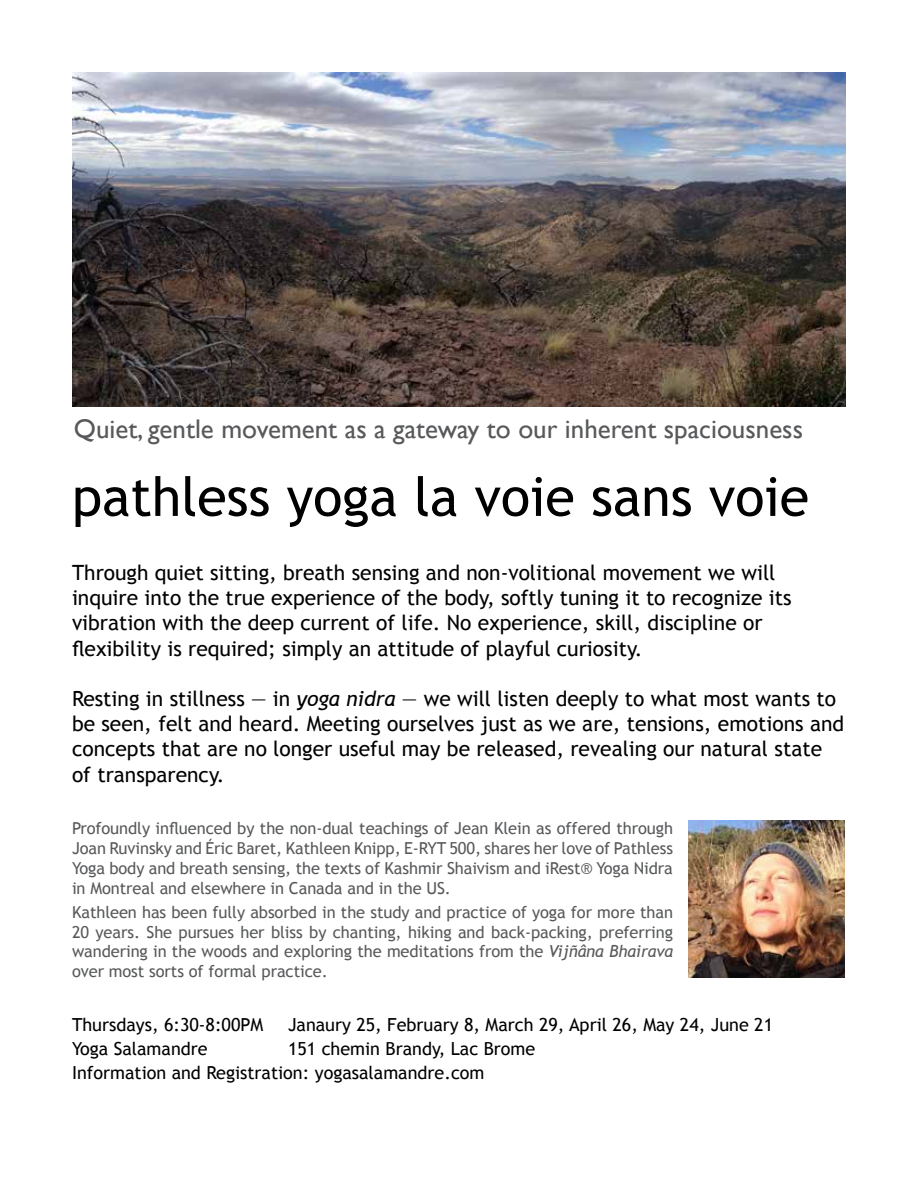
<style>
.page{position:relative;width:918px;height:1188px;background:#fff}
.page>*{position:absolute;margin:0;border:0;box-sizing:border-box;transform-origin:0 0}
.t1{font:54px "Trebuchet MS";color:#000}
.t2{font:27px "Gill Sans";color:#58595b}
.t3{font:21px/25.2px "Trebuchet MS";color:#000}
.t4{font:18px/24px "Trebuchet MS";color:#000}
.t5{font:16.5px/19.8px "Trebuchet MS";letter-spacing:-.005em;color:#58595b;text-align:justify}
.s1{font-style:italic}
</style>
<div class="page">
<img style="left:688px;top:821px;width:157px;height:157px">
<img style="left:72px;top:73px;width:774px;height:334px">
<h2 class="t2" style="left:74px;top:413px;width:731px">Quiet, gentle movement as a gateway to our inherent spaciousness</h2>
<h1 class="t1" style="left:72px;top:465px;width:739px">pathless yoga la voie sans voie</h1>
<p class="t3" style="left:72px;top:560px;width:721px">Through quiet sitting, breath sensing and non-volitional movement we will inquire into the true experience of the body, softly tuning it to recognize its vibration with the deep current of life. No experience, skill, discipline or flexibility is required; simply an attitude of playful curiosity.</p>
<p class="t3" style="left:72px;top:686px;width:774px">Resting in stillness — in <span class="s1">yoga nidra</span> — we will listen deeply to what most wants to be seen, felt and heard. Meeting ourselves just as we are, tensions, emotions and concepts that are no longer useful may be released, revealing our natural state of transparency.</p>
<p class="t5" style="left:72px;top:819px;width:603px">Profoundly influenced by the non-dual teachings of Jean Klein as offered through Joan Ruvinsky and Éric Baret, Kathleen Knipp, E-RYT 500, shares her love of Pathless Yoga body and breath sensing, the texts of Kashmir Shaivism and iRest® Yoga Nidra in Montreal and elsewhere in Canada and in the US.</p>
<p class="t5" style="left:72px;top:902px;width:603px">Kathleen has been fully absorbed in the study and practice of yoga for more than 20 years. She pursues her bliss by chanting, hiking and back-packing, preferring wandering in the woods and exploring the meditations from the <span class="s1">Vijñâna Bhairava </span>over most sorts of formal practice.</p>
<p class="t4" style="left:72px;top:1013px;width:193px">Thursdays, 6:30-8:00PM</p>
<p class="t4" style="left:288px;top:1013px;width:487px">Janaury 25, February 8, March 29, April 26, May 24, June 21</p>
<p class="t4" style="left:72px;top:1037px;width:137px">Yoga Salamandre</p>
<p class="t4" style="left:72px;top:1037px;width:465px;text-indent:216px">151 chemin Brandy, Lac Brome<br>Information and Registration: yogasalamandre.com</p>
</div>
